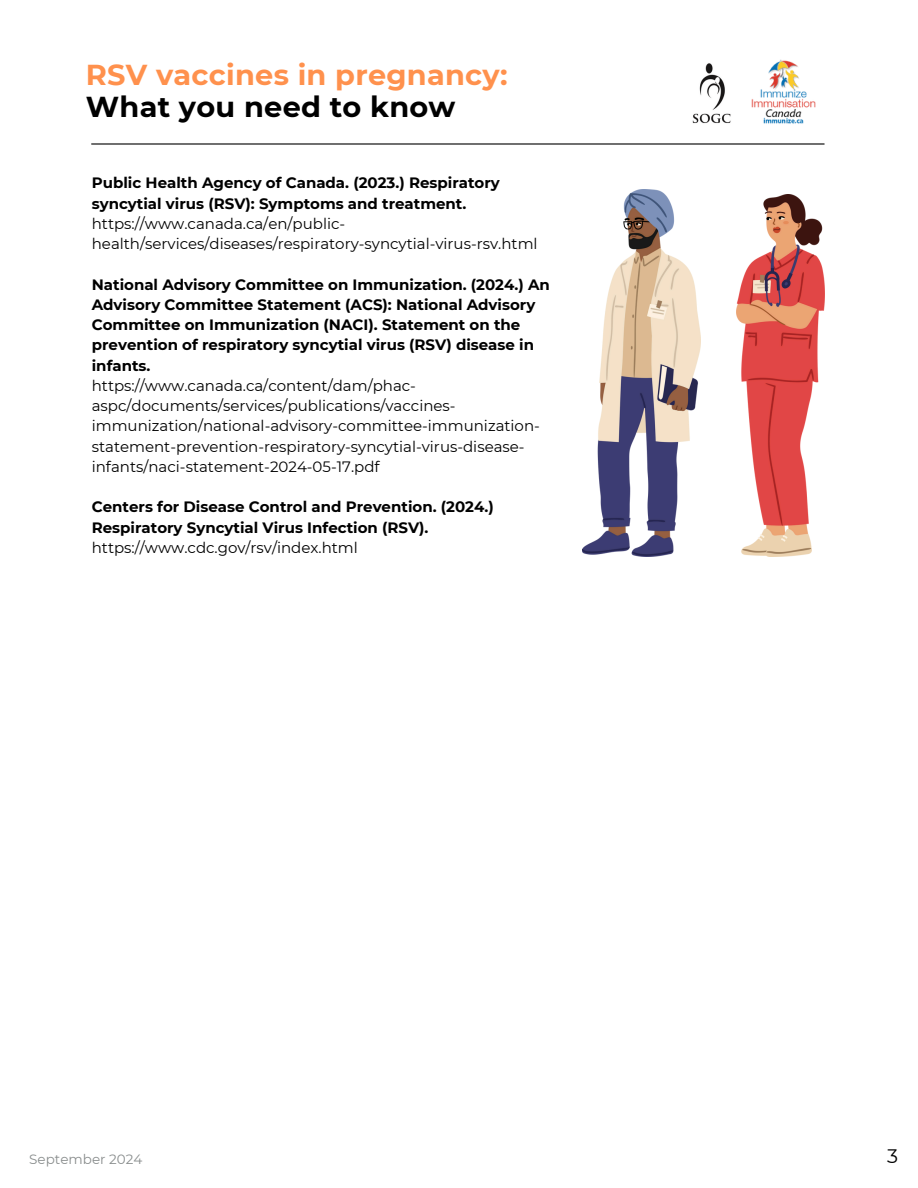
<style>
.page{position:relative;width:918px;height:1188px;background:#fff}
.page>*{position:absolute;margin:0;border:0;box-sizing:border-box;transform-origin:0 0}
.t1{font:700 28.8px/31.8px "Montserrat";letter-spacing:.01em;color:#ff914d}
.t2{font:19.5px "Montserrat";color:#000}
.t3{font:700 15px/20.2px "Montserrat";color:#000}
.t4{font:15px/20.2px "Montserrat";color:#000}
.t5{font:13.5px "Montserrat";color:#898d8d}
.s1{color:#000}
</style>
<div class="page">
<hr style="left:92px;top:143px;width:732px;height:2px;background:#000">
<img style="left:736px;top:194px;width:88px;height:363px">
<img style="left:582px;top:189px;width:119px;height:367px">
<img style="left:751px;top:59px;width:64px;height:65px">
<img style="left:692px;top:63px;width:39px;height:61px">
<p class="t1" style="left:86px;top:59px;width:423px">RSV vaccines in pregnancy:<br><span class="s1">What you need to know</span></p>
<p class="t3" style="left:92px;top:173px;width:410px">Public Health Agency of Canada. (2023.) Respiratory syncytial virus (RSV): Symptoms and treatment.</p>
<p class="t4" style="left:92px;top:213px;width:447px">https://www.canada.ca/en/public&shy;health/services/diseases/respiratory-syncytial-virus-rsv.html</p>
<p class="t3" style="left:92px;top:274px;width:460px">National Advisory Committee on Immunization. (2024.) An Advisory Committee Statement (ACS): National Advisory Committee on Immunization (NACI). Statement on the prevention of respiratory syncytial virus (RSV) disease in infants.</p>
<p class="t4" style="left:92px;top:375px;width:450px">https://www.canada.ca/content/dam/phac&shy;aspc/documents/services/publications/vaccines&shy;immunization/national-advisory-committee-immunization&shy;statement-prevention-respiratory-syncytial-virus-disease&shy;infants/naci-statement-2024-05-17.pdf</p>
<p class="t3" style="left:92px;top:497px;width:403px">Centers for Disease Control and Prevention. (2024.)<br>Respiratory Syncytial Virus Infection (RSV).</p>
<p class="t4" style="left:92px;top:537px;width:268px">https://www.cdc.gov/rsv/index.html</p>
<p class="t5" style="left:29px;top:1151px;width:115px">September 2024</p>
<p class="t2" style="left:887px;top:1145px;width:12px">3</p>
</div>
